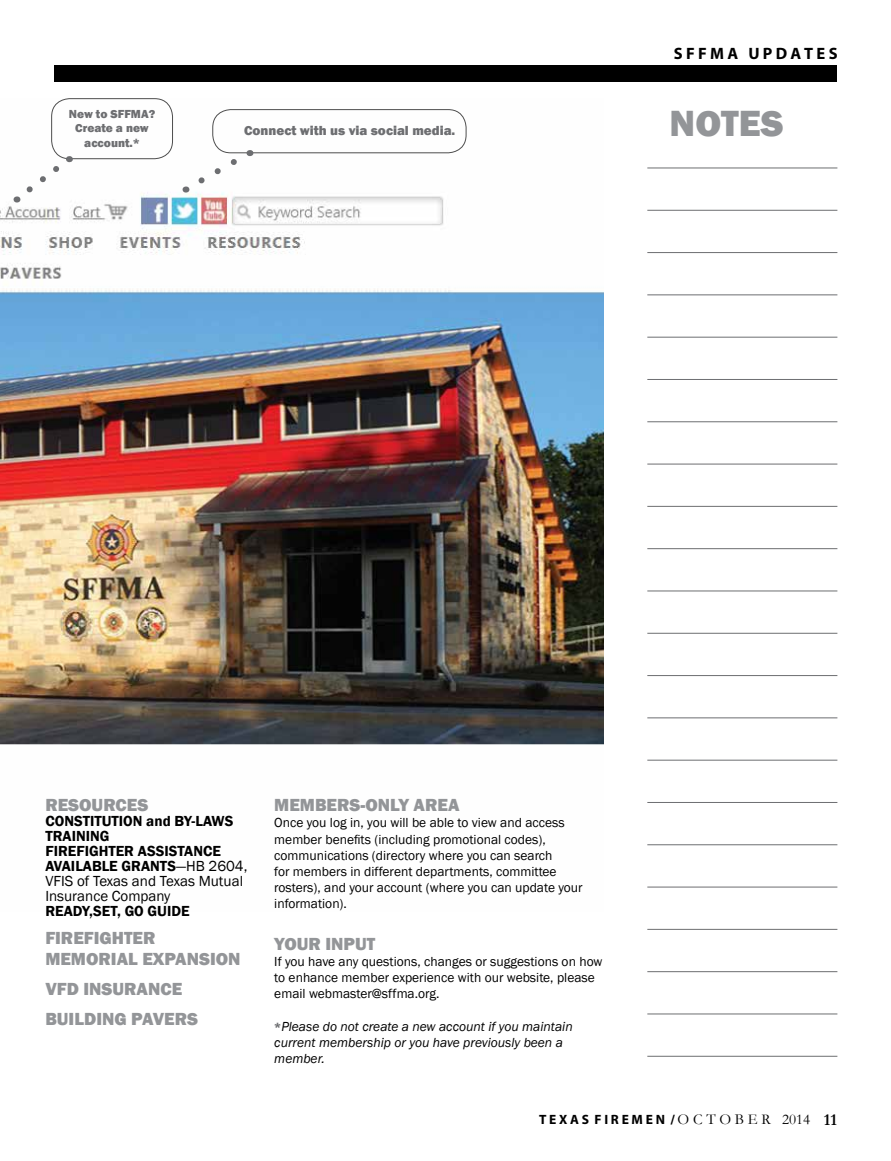
<style>
.page{position:relative;width:891px;height:1161px;background:#fff}
.page>*{position:absolute;margin:0;border:0;box-sizing:border-box;transform-origin:0 0}
.t1{font:800 37.5px "Franklin Gothic";color:#939598}
.t2{font:800 18px/21.6px "Franklin Gothic";color:#939598}
.t3{font:700 16.5px "Myriad Pro";color:#000}
.t4{font:600 15px/15px "Franklin Gothic";color:#000}
.t5{font:13.5px/16.2px "Franklin Gothic";color:#000}
.t6{font:italic 13.5px/16.2px "Franklin Gothic";color:#000}
.t7{font:800 13.5px "Franklin Gothic";color:#6d6e71}
.t8{font:700 13.5px "Myriad Pro";color:#000}
.t9{font:800 12px/14.4px "Franklin Gothic";color:#6d6e71;text-align:center}
.s1{font-weight:400}
.s2{font-weight:800;font-style:normal;font-size:12px;color:#6d6e71}
.s3{font-family:"Garamond";font-weight:400;font-size:15px}
.s4{font-family:"Garamond";font-size:16.5px}
</style>
<div class="page">
<div style="left:54px;top:66px;width:783px;height:16px;background:#000"></div>
<img style="left:0;top:98px;width:604px;height:647px">
<div style="left:212px;top:109px;width:254px;height:44px;border:1px solid #000;border-radius:18px"></div>
<svg style="left:193px;top:149px;width:57px;height:40px"></svg>
<div style="left:51px;top:98px;width:122px;height:61px;border:1px solid #000;border-radius:18px"></div>
<svg style="left:16px;top:156px;width:55px;height:46px"></svg>
<hr style="left:647px;top:168px;width:190px;height:1px;background:#6d6e71">
<hr style="left:647px;top:210px;width:190px;height:1px;background:#6d6e71">
<hr style="left:647px;top:252px;width:190px;height:1px;background:#6d6e71">
<hr style="left:647px;top:295px;width:190px;height:1px;background:#6d6e71">
<hr style="left:647px;top:337px;width:190px;height:1px;background:#6d6e71">
<hr style="left:647px;top:379px;width:190px;height:1px;background:#6d6e71">
<hr style="left:647px;top:421px;width:190px;height:1px;background:#6d6e71">
<hr style="left:647px;top:464px;width:190px;height:1px;background:#6d6e71">
<hr style="left:647px;top:506px;width:190px;height:1px;background:#6d6e71">
<hr style="left:647px;top:548px;width:190px;height:1px;background:#6d6e71">
<hr style="left:647px;top:591px;width:190px;height:1px;background:#6d6e71">
<hr style="left:647px;top:633px;width:190px;height:1px;background:#6d6e71">
<hr style="left:647px;top:675px;width:190px;height:1px;background:#6d6e71">
<hr style="left:647px;top:718px;width:190px;height:1px;background:#6d6e71">
<hr style="left:647px;top:760px;width:190px;height:1px;background:#6d6e71">
<hr style="left:647px;top:802px;width:190px;height:1px;background:#6d6e71">
<hr style="left:647px;top:844px;width:190px;height:1px;background:#6d6e71">
<hr style="left:647px;top:887px;width:190px;height:1px;background:#6d6e71">
<hr style="left:647px;top:929px;width:190px;height:1px;background:#6d6e71">
<hr style="left:647px;top:971px;width:190px;height:1px;background:#6d6e71">
<hr style="left:647px;top:1014px;width:190px;height:1px;background:#6d6e71">
<hr style="left:647px;top:1056px;width:190px;height:1px;background:#6d6e71">
<p class="t3" style="left:674px;top:43px;width:165px">S F F M A U P D A T E S</p>
<p class="t9" style="left:69px;top:107px;width:88px">New to SFFMA?<br>Create a new account.*</p>
<h1 class="t1" style="left:670px;top:99px;width:115px">NOTES</h1>
<p class="t7" style="left:244px;top:122px;width:213px">Connect with us via social media.</p>
<h2 class="t2" style="left:45px;top:794px;width:104px">RESOURCES</h2>
<p class="t4" style="left:45px;top:814px;width:204px">CONSTITUTION and BY-LAWS<br>TRAINING<br>FIREFIGHTER ASSISTANCE<br>AVAILABLE GRANTS<span class="s1">—HB 2604,<br>VFIS of Texas and Texas Mutual<br>Insurance Company</span></p>
<p class="t4" style="left:45px;top:904px;width:146px">READY,SET, GO GUIDE</p>
<h2 class="t2" style="left:45px;top:927px;width:197px">FIREFIGHTER<br>MEMORIAL EXPANSION</h2>
<h2 class="t2" style="left:45px;top:974px;width:154px;line-height:30px">VFD INSURANCE<br>BUILDING PAVERS</h2>
<h2 class="t2" style="left:274px;top:794px;width:187px">MEMBERS-ONLY AREA</h2>
<p class="t5" style="left:274px;top:815px;width:310px">Once you log in, you will be able to view and access member benefits (including promotional codes), communications (directory where you can search<br>for members in different departments, committee rosters), and your account (where you can update your information).</p>
<h2 class="t2" style="left:274px;top:933px;width:102px">YOUR INPUT</h2>
<p class="t5" style="left:274px;top:954px;width:330px">If you have any questions, changes or suggestions on how to enhance member experience with our website, please email webmaster@sffma.org.</p>
<p class="t6" style="left:274px;top:1019px;width:300px"><span class="s2">*</span>Please do not create a new account if you maintain current membership or you have previously been a member.</p>
<p class="t8" style="left:539px;top:1111px;width:299px">T E X A S F I R E M E N / <span class="s3">O C T O B E R 2014</span> <span class="s4">11</span></p>
</div>
